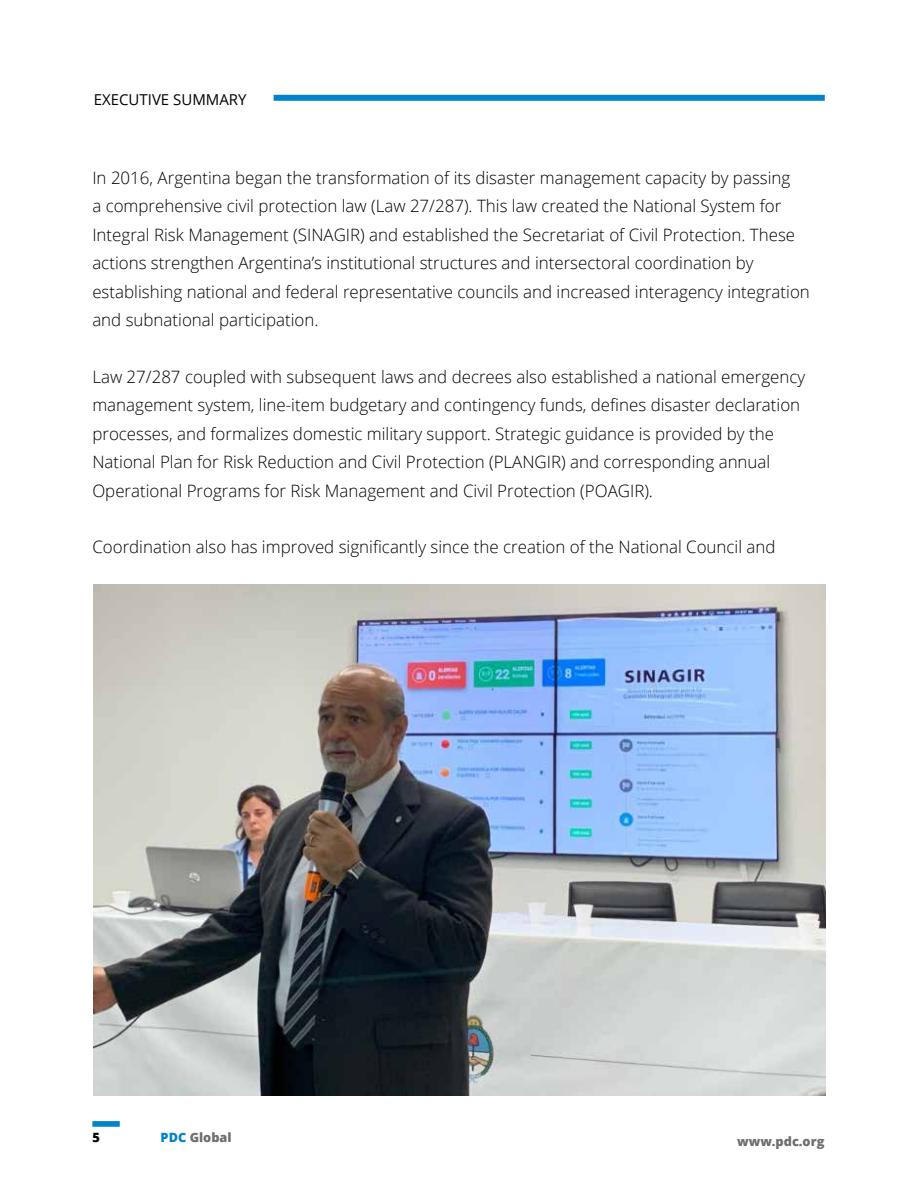
<style>
.page{position:relative;width:918px;height:1188px;background:#fff}
.page>*{position:absolute;margin:0;border:0;box-sizing:border-box;transform-origin:0 0}
.t1{font:300 17.1px/28.3px "Open Sans";color:#000}
.t2{font:15px "Open Sans";color:#000}
.t3{font:800 12.75px "Open Sans";color:#6d6e71}
.t4{font:800 12.75px "Open Sans";color:#000}
.s1{color:#0083ca}
</style>
<div class="page">
<div style="left:92px;top:1121px;width:28px;height:6px;background:#0083ca"></div>
<div style="left:274px;top:95px;width:551px;height:6px;background:#0083ca"></div>
<img style="left:94px;top:584px;width:731px;height:511px">
<p class="t2" style="left:94px;top:89px;width:154px">EXECUTIVE SUMMARY</p>
<p class="t1" style="left:92px;top:163px;width:719px">In 2016, Argentina began the transformation of its disaster management capacity by passing<br>a comprehensive civil protection law (Law 27/287). This law created the National System for Integral Risk Management (SINAGIR) and established the Secretariat of Civil Protection. These actions strengthen Argentina’s institutional structures and intersectoral coordination by establishing national and federal representative councils and increased interagency integration and subnational participation.</p>
<p class="t1" style="left:92px;top:362px;width:714px">Law 27/287 coupled with subsequent laws and decrees also established a national emergency management system, line-item budgetary and contingency funds, defines disaster declaration processes, and formalizes domestic military support. Strategic guidance is provided by the National Plan for Risk Reduction and Civil Protection (PLANGIR) and corresponding annual Operational Programs for Risk Management and Civil Protection (POAGIR).</p>
<p class="t1" style="left:92px;top:533px;width:685px">Coordination also has improved significantly since the creation of the National Council and</p>
<p class="t4" style="left:92px;top:1128px;width:9px">5</p>
<p class="t3" style="left:161px;top:1128px;width:72px"><span class="s1">PDC</span> Global</p>
<p class="t3" style="left:737px;top:1132px;width:89px">www.pdc.org</p>
</div>
